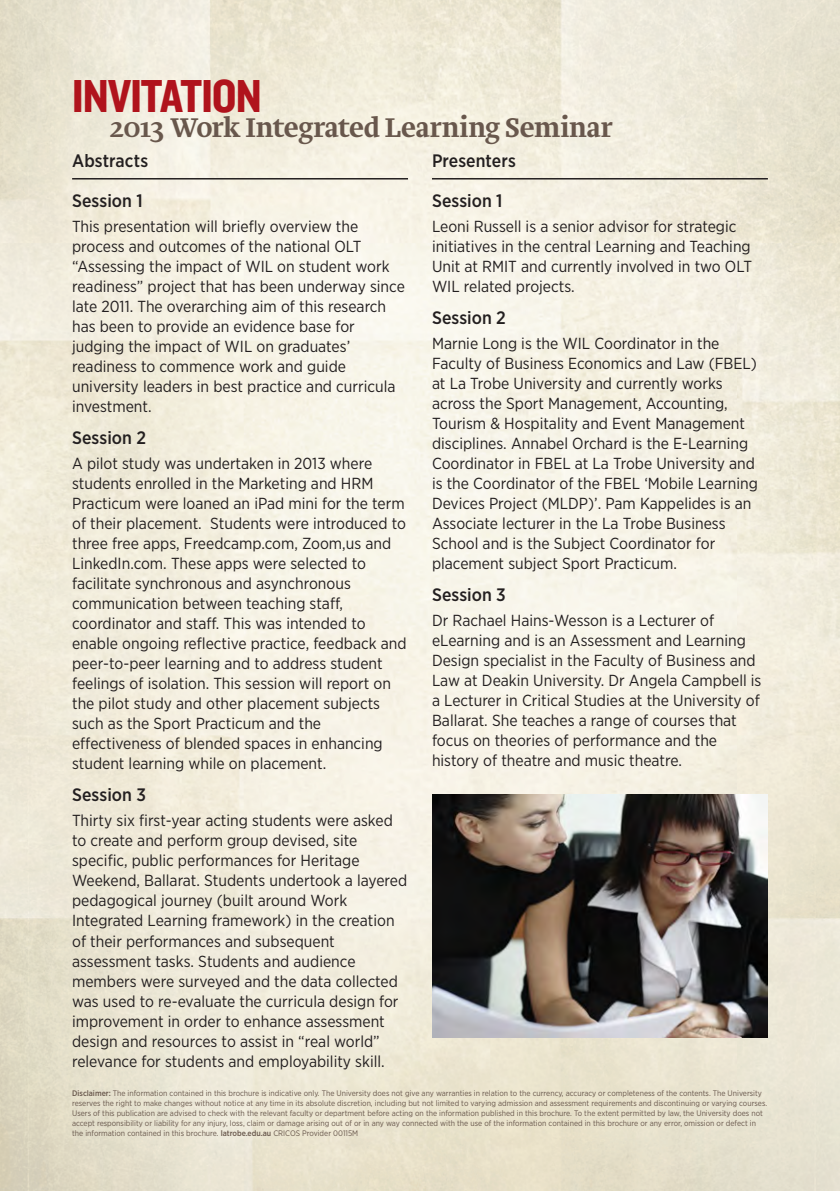
<style>
.page{position:relative;width:840px;height:1191px;background:#fff}
.page>*{position:absolute;margin:0;border:0;box-sizing:border-box;transform-origin:0 0}
.H1_-_Knockout{font:48px "Knockout 50 Welterweight";letter-spacing:-.02em;color:#b0131c}
.H2_-_Brioni_14pt{font:500 28px "Brioni Std";letter-spacing:-.015em;color:#68574c}
.Subheading{font:500 18px "Gotham Narrow";letter-spacing:.005em;color:#231f20}
.Subheading_underline{font:500 18px "Gotham Narrow";letter-spacing:.005em;color:#231f20}
.Body_copy_1mm{font:16px/20px "Gotham Narrow";color:#231f20}
.Small_print___Discla{font:8px/10px "Gotham Narrow";color:#68574c}
.s1{font-weight:500}
</style>
<div class="page">
<img style="left:0;top:0;width:839px;height:1191px">
<hr style="left:72px;top:178px;width:336px;height:1px;background:#231f20">
<hr style="left:432px;top:178px;width:335px;height:1px;background:#231f20">
<img style="left:432px;top:794px;width:335px;height:243px">
<p class="H1_-_Knockout" style="left:72px;top:64px;width:191px">INVITATION</p>
<p class="H2_-_Brioni_14pt" style="left:109px;top:109px;width:504px">2013 Work Integrated Learning Seminar</p>
<p class="Subheading_underline" style="left:72px;top:149px;width:78px">Abstracts</p>
<p class="Subheading" style="left:72px;top:189px;width:72px">Session 1</p>
<p class="Body_copy_1mm" style="left:72px;top:216px;width:334px">This presentation will briefly overview the process and outcomes of the national OLT “Assessing the impact of WIL on student work readiness” project that has been underway since late 2011. The overarching aim of this research has been to provide an evidence base for judging the impact of WIL on graduates’ readiness to commence work and guide university leaders in best practice and curricula investment.</p>
<p class="Subheading" style="left:72px;top:426px;width:75px">Session 2</p>
<p class="Body_copy_1mm" style="left:72px;top:453px;width:336px">A pilot study was undertaken in 2013 where students enrolled in the Marketing and HRM Practicum were loaned an iPad mini for the term of their placement. Students were introduced to three free apps, Freedcamp.com, Zoom,us and LinkedIn.com. These apps were selected to facilitate synchronous and asynchronous communication between teaching staff, coordinator and staff. This was intended to enable ongoing reflective practice, feedback and peer-to-peer learning and to address student feelings of isolation. This session will report on the pilot study and other placement subjects such as the Sport Practicum and the effectiveness of blended spaces in enhancing student learning while on placement.</p>
<p class="Subheading" style="left:72px;top:783px;width:75px">Session 3</p>
<p class="Body_copy_1mm" style="left:72px;top:810px;width:336px">Thirty six first-year acting students were asked to create and perform group devised, site specific, public performances for Heritage Weekend, Ballarat. Students undertook a layered pedagogical journey (built around Work Integrated Learning framework) in the creation of their performances and subsequent assessment tasks. Students and audience members were surveyed and the data collected was used to re-evaluate the curricula design for improvement in order to enhance assessment design and resources to assist in “real world” relevance for students and employability skill.</p>
<p class="Subheading_underline" style="left:432px;top:149px;width:85px">Presenters</p>
<p class="Subheading" style="left:432px;top:189px;width:72px">Session 1</p>
<p class="Body_copy_1mm" style="left:432px;top:216px;width:321px">Leoni Russell is a senior advisor for strategic initiatives in the central Learning and Teaching Unit at RMIT and currently involved in two OLT WIL related projects.</p>
<p class="Subheading" style="left:432px;top:306px;width:75px">Session 2</p>
<p class="Body_copy_1mm" style="left:432px;top:333px;width:327px">Marnie Long is the WIL Coordinator in the Faculty of Business Economics and Law (FBEL) at La Trobe University and currently works across the Sport Management, Accounting, Tourism &amp; Hospitality and Event Management disciplines. Annabel Orchard is the E-Learning Coordinator in FBEL at La Trobe University and is the Coordinator of the FBEL ‘Mobile Learning Devices Project (MLDP)’. Pam Kappelides is an Associate lecturer in the La Trobe Business School and is the Subject Coordinator for placement subject Sport Practicum.</p>
<p class="Subheading" style="left:432px;top:583px;width:75px">Session 3</p>
<p class="Body_copy_1mm" style="left:432px;top:610px;width:331px">Dr Rachael Hains-Wesson is a Lecturer of eLearning and is an Assessment and Learning Design specialist in the Faculty of Business and Law at Deakin University. Dr Angela Campbell is a Lecturer in Critical Studies at the University of Ballarat. She teaches a range of courses that focus on theories of performance and the history of theatre and music theatre.</p>
<p class="Small_print___Discla" style="left:72px;top:1088px;width:696px"><span class="s1">Disclaimer:</span> The information contained in this brochure is indicative only. The University does not give any warranties in relation to the currency, accuracy or completeness of the contents. The University reserves the right to make changes without notice at any time in its absolute discretion, including but not limited to varying admission and assessment requirements and discontinuing or varying courses.<br>Users of this publication are advised to check with the relevant faculty or department before acting on the information published in this brochure. To the extent permitted by law, the University does not accept responsibility or liability for any injury, loss, claim or damage arising out of or in any way connected with the use of the information contained in this brochure or any error, omission or defect in the information contained in this brochure. <span class="s1">latrobe.edu.au</span> CRICOS Provider 00115M</p>
</div>
